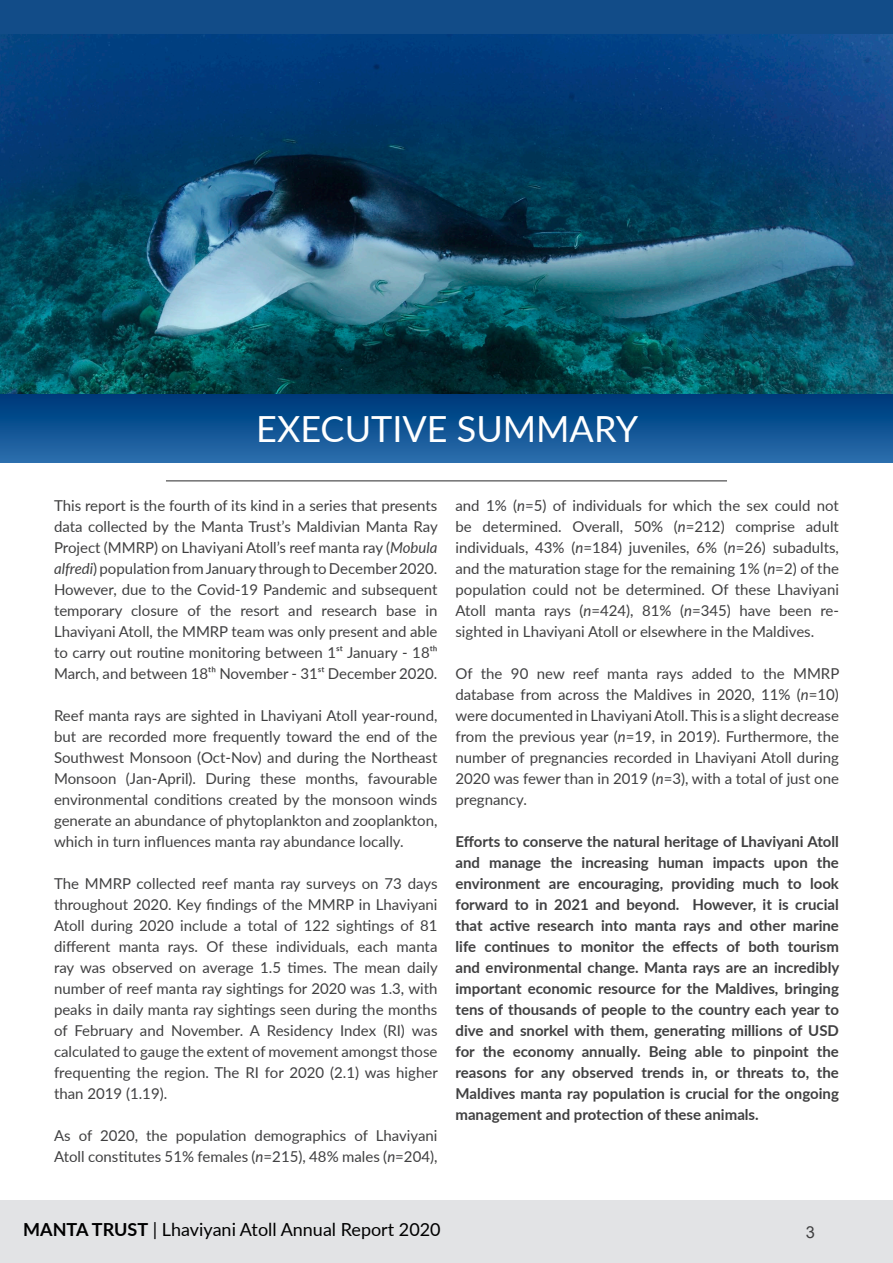
<style>
.page{position:relative;width:893px;height:1263px;background:#fff}
.page>*{position:absolute;margin:0;border:0;box-sizing:border-box;transform-origin:0 0}
.t1{font:36px "Lato";color:#fff}
.t2{font:18px "Lato";color:#000}
.t3{font:16.5px "Arial";color:#404041}
.Body_Text{font:15px/21px "Lato";color:#404041;text-align:justify}
.Body_Text-2{font:700 15px/21px "Lato";color:#404041;text-align:justify}
.s1{font-style:italic}
.s2{font-weight:700}
</style>
<div class="page">
<div style="left:0;top:1200px;width:893px;height:63px;background:#e2e3e5"></div>
<div style="left:0;top:0;width:893px;height:35px;background:#124c88"></div>
<hr style="left:166px;top:480px;width:561px;height:1px;background:#404041">
<div style="left:0;top:393px;width:893px;height:69px;background:linear-gradient(to bottom,#003779,#2a6ead)"></div>
<img style="left:0;top:35px;width:893px;height:358px">
<p class="t1" style="left:256px;top:404px;width:383px">EXECUTIVE SUMMARY</p>
<p class="Body_Text" style="left:54px;top:495px;width:385px">This report is the fourth of its kind in a series that presents data collected by the Manta Trust’s Maldivian Manta Ray Project (MMRP) on Lhaviyani Atoll’s reef manta ray (<span class="s1">Mobula alfredi</span>) population from January through to December 2020.<br>However, due to the Covid-19 Pandemic and subsequent temporary closure of the resort and research base in Lhaviyani Atoll, the MMRP team was only present and able to carry out routine monitoring between 1st January - 18th March, and between 18th November - 31st December 2020.</p>
<p class="Body_Text" style="left:54px;top:705px;width:385px">Reef manta rays are sighted in Lhaviyani Atoll year-round, but are recorded more frequently toward the end of the Southwest Monsoon (Oct-Nov) and during the Northeast Monsoon (Jan-April). During these months, favourable environmental conditions created by the monsoon winds generate an abundance of phytoplankton and zooplankton, which in turn influences manta ray abundance locally.</p>
<p class="Body_Text" style="left:54px;top:873px;width:385px">The MMRP collected reef manta ray surveys on 73 days throughout 2020. Key findings of the MMRP in Lhaviyani Atoll during 2020 include a total of 122 sightings of 81 different manta rays. Of these individuals, each manta ray was observed on average 1.5 times. The mean daily number of reef manta ray sightings for 2020 was 1.3, with peaks in daily manta ray sightings seen during the months of February and November. A Residency Index (RI) was calculated to gauge the extent of movement amongst those frequenting the region. The RI for 2020 (2.1) was higher than 2019 (1.19).</p>
<p class="Body_Text" style="left:54px;top:1125px;width:385px">As of 2020, the population demographics of Lhaviyani<br>Atoll constitutes 51% females (<span class="s1">n</span>=215), 48% males (<span class="s1">n</span>=204),</p>
<p class="Body_Text" style="left:455px;top:495px;width:385px">and 1% (<span class="s1">n</span>=5) of individuals for which the sex could not be determined. Overall, 50% (<span class="s1">n</span>=212) comprise adult individuals, 43% (<span class="s1">n</span>=184) juveniles, 6% (<span class="s1">n</span>=26) subadults, and the maturation stage for the remaining 1% (<span class="s1">n</span>=2) of the population could not be determined. Of these Lhaviyani Atoll manta rays (<span class="s1">n</span>=424), 81% (<span class="s1">n</span>=345) have been re&shy;sighted in Lhaviyani Atoll or elsewhere in the Maldives.</p>
<p class="Body_Text" style="left:455px;top:663px;width:385px">Of the 90 new reef manta rays added to the MMRP database from across the Maldives in 2020, 11% (<span class="s1">n</span>=10) were documented in Lhaviyani Atoll. This is a slight decrease from the previous year (<span class="s1">n</span>=19, in 2019). Furthermore, the number of pregnancies recorded in Lhaviyani Atoll during 2020 was fewer than in 2019 (<span class="s1">n</span>=3), with a total of just one pregnancy.</p>
<p class="Body_Text-2" style="left:455px;top:831px;width:385px">Efforts to conserve the natural heritage of Lhaviyani Atoll and manage the increasing human impacts upon the environment are encouraging, providing much to look forward to in 2021 and beyond. However, it is crucial that active research into manta rays and other marine life continues to monitor the effects of both tourism and environmental change. Manta rays are an incredibly important economic resource for the Maldives, bringing tens of thousands of people to the country each year to dive and snorkel with them, generating millions of USD for the economy annually. Being able to pinpoint the reasons for any observed trends in, or threats to, the Maldives manta ray population is crucial for the ongoing management and protection of these animals.</p>
<p class="t2" style="left:23px;top:1217px;width:419px"><span class="s2">MANTA TRUST</span> | Lhaviyani Atoll Annual Report 2020</p>
<p class="t3" style="left:806px;top:1221px;width:11px">3</p>
</div>
